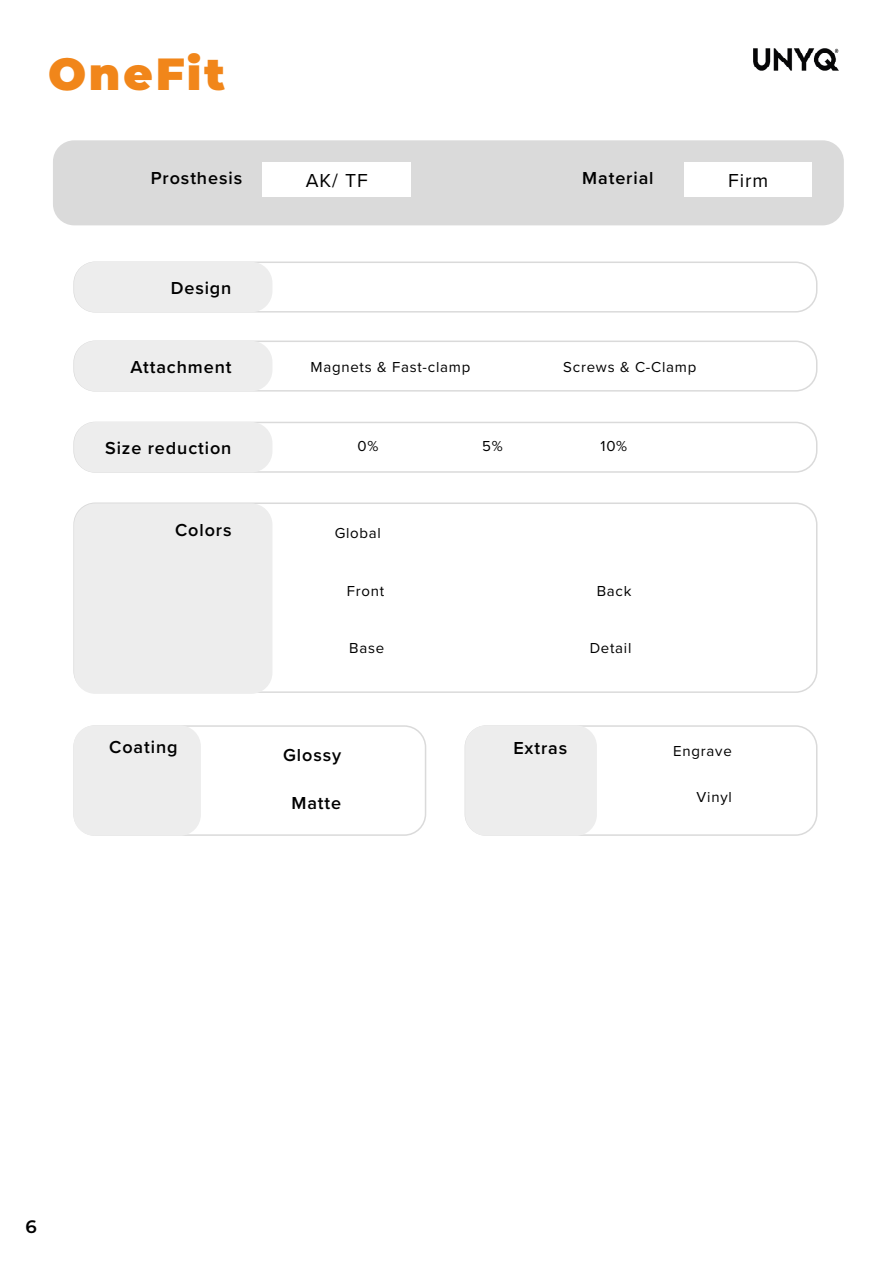
<style>
.page{position:relative;width:893px;height:1263px;background:#fff}
.page>*{position:absolute;margin:0;border:0;box-sizing:border-box;transform-origin:0 0}
.t1{font:900 45px "Montserrat";letter-spacing:.06em;color:#f1861a}
.t2{font:19.5px "Proxima Nova";letter-spacing:.05em;color:#000}
.t3{font:600 18px "Proxima Nova";letter-spacing:.05em;color:#000}
.t4{font:600 18px "Montserrat";color:#000}
.t5{font:15px "Proxima Nova";letter-spacing:.05em;color:#000}
</style>
<div class="page">
<img style="left:754px;top:48px;width:85px;height:22px">
<div style="left:53px;top:140px;width:791px;height:85px;background:#dadada;border-radius:21px"></div>
<div style="left:684px;top:163px;width:128px;height:34px;background:#fff"></div>
<div style="left:73px;top:502px;width:744px;height:191px;border:2px solid #dadada;border-radius:21px"></div>
<div style="left:74px;top:503px;width:198px;height:191px;background:#ededed;border-radius:21px"></div>
<div style="left:73px;top:341px;width:744px;height:51px;border:2px solid #dadada;border-radius:21px"></div>
<div style="left:74px;top:341px;width:198px;height:50px;background:#ededed;border-radius:21px"></div>
<div style="left:73px;top:261px;width:744px;height:52px;border:2px solid #dadada;border-radius:21px"></div>
<div style="left:74px;top:262px;width:198px;height:50px;background:#ededed;border-radius:21px"></div>
<div style="left:73px;top:422px;width:744px;height:51px;border:2px solid #dadada;border-radius:21px"></div>
<div style="left:74px;top:422px;width:198px;height:50px;background:#ededed;border-radius:21px"></div>
<div style="left:73px;top:725px;width:353px;height:111px;border:2px solid #dadada;border-radius:21px"></div>
<div style="left:73px;top:725px;width:128px;height:111px;background:#ededed;border-radius:21px"></div>
<div style="left:465px;top:725px;width:352px;height:111px;border:2px solid #dadada;border-radius:21px"></div>
<div style="left:465px;top:725px;width:132px;height:111px;background:#ededed;border-radius:21px"></div>
<div style="left:262px;top:163px;width:149px;height:34px;background:#fff"></div>
<h1 class="t1" style="left:48px;top:40px;width:178px">OneFit</h1>
<p class="t3" style="left:151px;top:164px;width:93px">Prosthesis</p>
<p class="t2" style="left:306px;top:166px;width:64px">AK/ TF</p>
<p class="t3" style="left:582px;top:164px;width:73px">Material</p>
<p class="t2" style="left:728px;top:166px;width:42px">Firm</p>
<p class="t3" style="left:171px;top:275px;width:62px">Design</p>
<p class="t3" style="left:130px;top:354px;width:103px">Attachment</p>
<p class="t5" style="left:310px;top:356px;width:161px">Magnets &amp; Fast-clamp</p>
<p class="t5" style="left:563px;top:356px;width:134px">Screws &amp; C-Clamp</p>
<p class="t3" style="left:105px;top:435px;width:128px">Size reduction</p>
<p class="t5" style="left:358px;top:435px;width:22px">0%</p>
<p class="t5" style="left:482px;top:435px;width:22px">5%</p>
<p class="t5" style="left:600px;top:435px;width:28px">10%</p>
<p class="t3" style="left:175px;top:516px;width:58px">Colors</p>
<p class="t5" style="left:335px;top:522px;width:48px">Global</p>
<p class="t5" style="left:347px;top:579px;width:39px">Front</p>
<p class="t5" style="left:597px;top:579px;width:36px">Back</p>
<p class="t5" style="left:349px;top:637px;width:37px">Base</p>
<p class="t5" style="left:590px;top:637px;width:43px">Detail</p>
<p class="t3" style="left:109px;top:734px;width:70px">Coating</p>
<p class="t3" style="left:283px;top:741px;width:60px">Glossy</p>
<p class="t3" style="left:291px;top:789px;width:51px">Matte</p>
<p class="t3" style="left:513px;top:734px;width:55px">Extras</p>
<p class="t5" style="left:673px;top:740px;width:60px">Engrave</p>
<p class="t5" style="left:697px;top:785px;width:37px">Vinyl</p>
<p class="t4" style="left:26px;top:1213px;width:13px">6</p>
</div>
